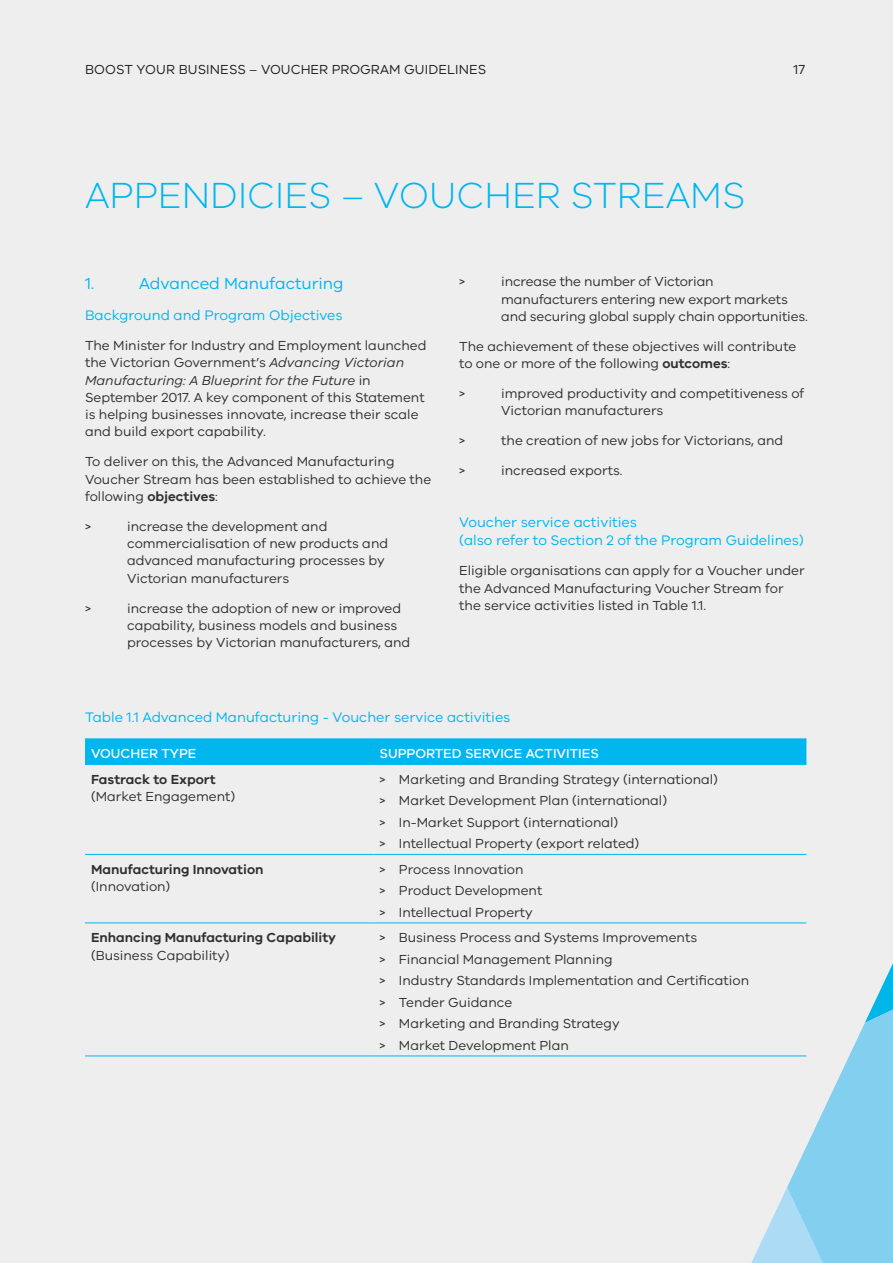
<style>
.page{position:relative;width:893px;height:1263px;background:#eeeeef}
.page>*{position:absolute;margin:0;border:0;box-sizing:border-box;transform-origin:0 0}
.t1{font:300 37.5px "VIC";color:#00b6ef}
.Sub_header{font:16.5px "VIC";color:#00b6ef}
.Sub_sub_header{font:14.25px/18px "VIC";color:#00b6ef}
.body{font:13.5px/17.2px "VIC";color:#312f30}
.body-2{font:600 13.5px/17.2px "VIC";color:#312f30}
.t2{font:13.5px "VIC";letter-spacing:.01em;color:#231f20}
.body-3{font:500 13.5px "VIC";color:#fff}
.s1{font-style:italic}
.s2{font-weight:600}
.s3{font-weight:400}
</style>
<div class="page">
<div style="left:85px;top:739px;width:721px;height:25px;background:#00b6ef"></div>
<hr style="left:85px;top:738px;width:288px;height:1px;background:#00b6ef">
<hr style="left:373px;top:738px;width:433px;height:1px;background:#00b6ef">
<hr style="left:85px;top:764px;width:288px;height:1px;background:#00b6ef">
<hr style="left:373px;top:764px;width:433px;height:1px;background:#00b6ef">
<hr style="left:85px;top:854px;width:288px;height:1px;background:#00b6ef">
<hr style="left:373px;top:854px;width:433px;height:1px;background:#00b6ef">
<hr style="left:85px;top:922px;width:288px;height:1px;background:#00b6ef">
<hr style="left:373px;top:922px;width:433px;height:1px;background:#00b6ef">
<hr style="left:85px;top:1055px;width:288px;height:1px;background:#00b6ef">
<hr style="left:373px;top:1055px;width:433px;height:1px;background:#00b6ef">
<svg style="left:751px;top:963px;width:142px;height:300px"></svg>
<p class="t2" style="left:85px;top:62px;width:403px">BOOST YOUR BUSINESS – VOUCHER PROGRAM GUIDELINES</p>
<p class="t2" style="left:794px;top:62px;width:13px">17</p>
<p class="t1" style="left:85px;top:172px;width:662px">APPENDICIES – VOUCHER STREAMS</p>
<p class="Sub_header" style="left:85px;top:274px;width:11px">1.</p>
<p class="Sub_header" style="left:139px;top:274px;width:206px">Advanced Manufacturing</p>
<p class="Sub_sub_header" style="left:85px;top:306px;width:259px">Background and Program Objectives</p>
<p class="body" style="left:85px;top:337px;width:343px">The Minister for Industry and Employment launched the Victorian Government’s <span class="s1">Advancing Victorian Manufacturing: A Blueprint for the Future</span> in September 2017. A key component of this Statement is helping businesses innovate, increase their scale and build export capability.</p>
<p class="body" style="left:85px;top:453px;width:348px">To deliver on this, the Advanced Manufacturing<br>Voucher Stream has been established to achieve the following <span class="s2">objectives</span>:</p>
<p class="body" style="left:85px;top:517px;width:7px">&gt;</p>
<p class="body" style="left:127px;top:517px;width:263px">increase the development and commercialisation of new products and advanced manufacturing processes by Victorian manufacturers</p>
<p class="body" style="left:85px;top:599px;width:7px">&gt;</p>
<p class="body" style="left:127px;top:599px;width:285px">increase the adoption of new or improved capability, business models and business processes by Victorian manufacturers, and</p>
<p class="body" style="left:459px;top:273px;width:7px">&gt;</p>
<p class="body" style="left:501px;top:273px;width:308px">increase the number of Victorian manufacturers entering new export markets and securing global supply chain opportunities.</p>
<p class="body" style="left:459px;top:337px;width:339px">The achievement of these objectives will contribute to one or more of the following <span class="s2">outcomes</span>:</p>
<p class="body" style="left:459px;top:385px;width:7px">&gt;</p>
<p class="body" style="left:501px;top:385px;width:305px">improved productivity and competitiveness of<br>Victorian manufacturers</p>
<p class="body" style="left:459px;top:432px;width:7px">&gt;</p>
<p class="body" style="left:501px;top:432px;width:284px">the creation of new jobs for Victorians, and</p>
<p class="body" style="left:459px;top:462px;width:7px">&gt;</p>
<p class="body" style="left:501px;top:462px;width:123px">increased exports.</p>
<p class="Sub_sub_header" style="left:459px;top:513px;width:346px">Voucher service activities<br>(also refer to Section 2 of the Program Guidelines)</p>
<p class="body" style="left:459px;top:562px;width:347px">Eligible organisations can apply for a Voucher under the Advanced Manufacturing Voucher Stream for the service activities listed in Table 1.1.</p>
<p class="Sub_sub_header" style="left:85px;top:707px;width:427px">Table 1.1 Advanced Manufacturing - Voucher service activities</p>
<p class="body-3" style="left:91px;top:746px;width:107px">VOUCHER TYPE</p>
<p class="body-3" style="left:379px;top:746px;width:221px">SUPPORTED SERVICE ACTIVITIES</p>
<p class="body" style="left:91px;top:770px;width:146px"><span class="s2">Fastrack to Export </span>(Market Engagement)</p>
<p class="body" style="left:379px;top:770px;width:340px">&gt; Marketing and Branding Strategy (international)</p>
<p class="body" style="left:379px;top:792px;width:289px">&gt; Market Development Plan (international)</p>
<p class="body" style="left:379px;top:813px;width:240px">&gt; In-Market Support (international)</p>
<p class="body" style="left:379px;top:835px;width:261px">&gt; Intellectual Property (export related)</p>
<p class="body-2" style="left:91px;top:860px;width:174px">Manufacturing Innovation <span class="s3">(Innovation)</span></p>
<p class="body" style="left:379px;top:860px;width:146px">&gt; Process Innovation</p>
<p class="body" style="left:379px;top:882px;width:164px">&gt; Product Development</p>
<p class="body" style="left:379px;top:903px;width:155px">&gt; Intellectual Property</p>
<p class="body-2" style="left:91px;top:929px;width:247px">Enhancing Manufacturing Capability <span class="s3">(Business Capability)</span></p>
<p class="body" style="left:379px;top:929px;width:319px">&gt; Business Process and Systems Improvements</p>
<p class="body" style="left:379px;top:950px;width:235px">&gt; Financial Management Planning</p>
<p class="body" style="left:379px;top:972px;width:371px">&gt; Industry Standards Implementation and Certification</p>
<p class="body" style="left:379px;top:993px;width:134px">&gt; Tender Guidance</p>
<p class="body" style="left:379px;top:1015px;width:242px">&gt; Marketing and Branding Strategy</p>
<p class="body" style="left:379px;top:1036px;width:191px">&gt; Market Development Plan</p>
</div>
